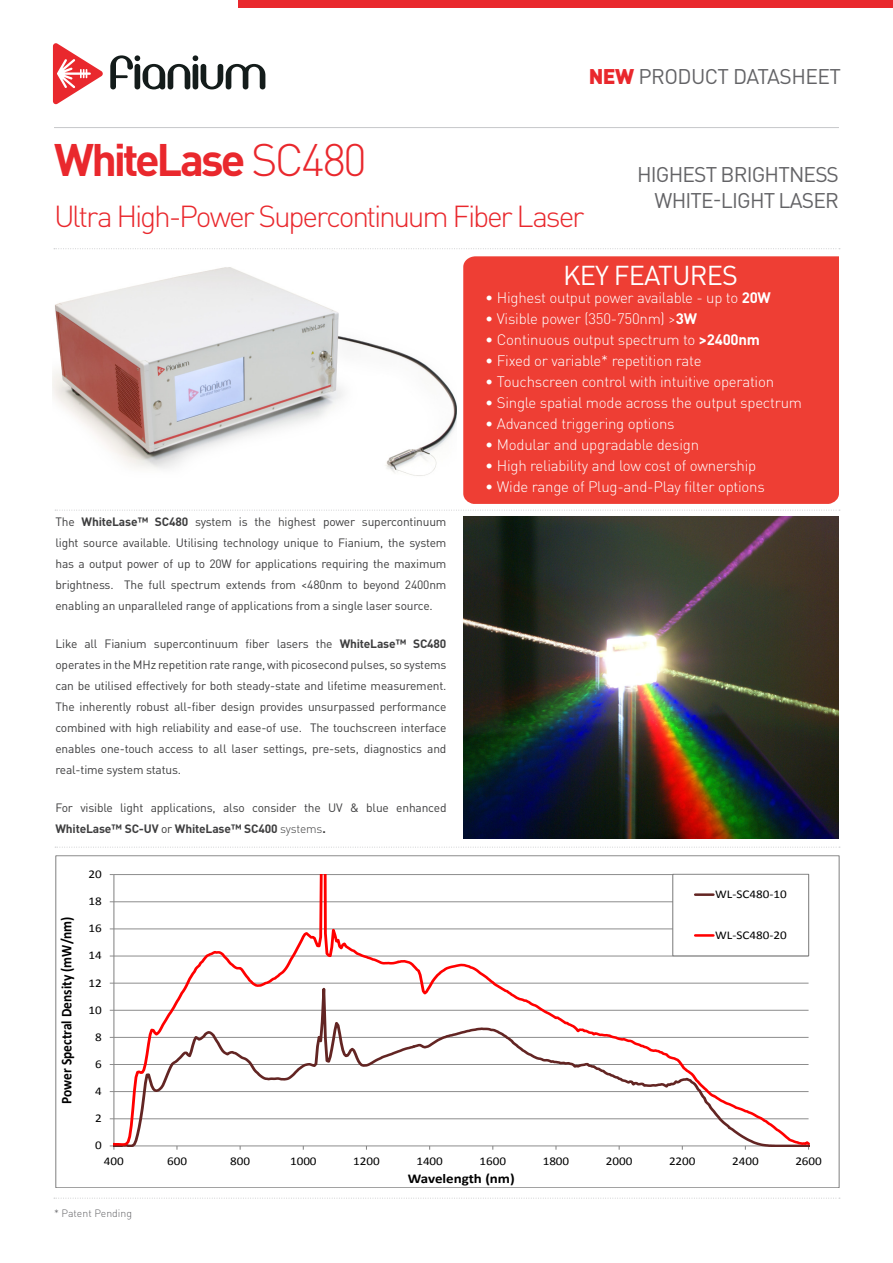
<style>
.page{position:relative;width:893px;height:1263px;background:#fff}
.page>*{position:absolute;margin:0;border:0;box-sizing:border-box;transform-origin:0 0}
.t1{font:700 45px "DIN Pro";letter-spacing:-.07em;color:#e9282d}
.t2{font:300 30px "DIN Pro";letter-spacing:-.075em;color:#e9282d}
.t3{font:27px "DIN Pro";letter-spacing:-.03em;color:#fff}
.t4{font:21px "DIN Pro";letter-spacing:-.04em;color:#636366}
.t5{font:300 15px "DIN Pro";letter-spacing:-.015em;color:#fff}
.t6{font:700 15px "Calibri";color:#000;scale:.9 1}
.t7{font:700 13.5px "Calibri";letter-spacing:-.005em;color:#000;scale:1.11 1}
.t8{font:12px/21px "DIN Pro";letter-spacing:-.015em;color:#3e3e3f;text-align:justify}
.t9{font:11.85px "Calibri";letter-spacing:-.005em;color:#000;scale:1.11 1}
.t10{font:300 10.5px "DIN Pro";color:#636366}
.s1{font-weight:900;color:#e9282d}
.s2{font-weight:300}
.s3{font-weight:700}
</style>
<div class="page">
<div style="left:463px;top:256px;width:376px;height:248px;background:#ee3e34"></div>
<img style="left:53px;top:248px;width:403px;height:228px">
<img style="left:463px;top:516px;width:376px;height:323px">
<hr style="left:114px;top:956px;width:694px;height:1px;background:#868686">
<hr style="left:114px;top:928px;width:694px;height:1px;background:#868686">
<hr style="left:114px;top:901px;width:694px;height:1px;background:#868686">
<hr style="left:114px;top:874px;width:694px;height:1px;background:#868686">
<svg style="left:110px;top:1145px;width:5px;height:5px"></svg>
<svg style="left:114px;top:874px;width:288px;height:272px"></svg>
<svg style="left:395px;top:959px;width:414px;height:191px"></svg>
<div style="left:673px;top:874px;width:136px;height:82px;background:#fff"></div>
<div style="left:672px;top:874px;width:137px;height:82px;border:1px solid #7f7f7f"></div>
<hr style="left:695px;top:893px;width:18px;height:3px;background:#632523">
<hr style="left:695px;top:934px;width:18px;height:3px;background:#f00">
<div style="left:238px;top:0;width:655px;height:8px;background:#e9282d"></div>
<svg style="left:53px;top:43px;width:50px;height:61px"></svg>
<svg style="left:110px;top:55px;width:155px;height:34px"></svg>
<hr style="left:54px;top:127px;width:785px;height:1px;background:#c7c8ca">
<svg style="left:54px;top:248px;width:786px;height:1px"></svg>
<svg style="left:54px;top:1198px;width:786px;height:1px"></svg>
<svg style="left:55px;top:510px;width:785px;height:1px"></svg>
<svg style="left:55px;top:847px;width:785px;height:1px"></svg>
<p class="t4" style="left:589px;top:62px;width:254px"><span class="s1">NEW</span> PRODUCT DATASHEET</p>
<p class="t1" style="left:54px;top:129px;width:314px">WhiteLase <span class="s2">SC480</span></p>
<p class="t2" style="left:54px;top:195px;width:532px">Ultra High-Power Supercontinuum Fiber Laser</p>
<p class="t4" style="left:637px;top:161px;width:203px">HIGHEST BRIGHTNESS</p>
<p class="t4" style="left:655px;top:186px;width:186px">WHITE-LIGHT LASER</p>
<p class="t3" style="left:563px;top:257px;width:176px">KEY FEATURES</p>
<p class="t8" style="left:55px;top:510px;width:393px">The <span class="s3">WhiteLase™ SC480</span> system is the highest power supercontinuum light source available. Utilising technology unique to Fianium, the system has a output power of up to 20W for applications requiring the maximum brightness. The full spectrum extends from &lt;480nm to beyond 2400nm enabling an unparalleled range of applications from a single laser source.</p>
<p class="t8" style="left:55px;top:632px;width:393px">Like all Fianium supercontinuum fiber lasers the <span class="s3">WhiteLase™ SC480 </span>operates in the MHz repetition rate range, with picosecond pulses, so systems can be utilised effectively for both steady-state and lifetime measurement.<br>The inherently robust all-fiber design provides unsurpassed performance combined with high reliability and ease-of use. The touchscreen interface enables one-touch access to all laser settings, pre-sets, diagnostics and real-time system status.</p>
<p class="t8" style="left:55px;top:796px;width:393px">For visible light applications, also consider the UV &amp; blue enhanced<br><span class="s3">WhiteLase™ SC-UV</span> or <span class="s3">WhiteLase™ SC400</span> <span class="s2">systems</span><span class="s3">.</span></p>
<p class="t9" style="left:88px;top:867px;width:13px">20</p>
<p class="t6" style="left:57px;top:1104px;width:210px;rotate:-90deg">Power Spectral Density (mW/nm)</p>
<p class="t9" style="left:88px;top:894px;width:13px">18</p>
<p class="t9" style="left:88px;top:921px;width:13px">16</p>
<p class="t9" style="left:88px;top:948px;width:13px">14</p>
<p class="t9" style="left:88px;top:975px;width:13px">12</p>
<p class="t9" style="left:88px;top:1002px;width:13px">10</p>
<p class="t9" style="left:95px;top:1029px;width:8px">8</p>
<p class="t9" style="left:95px;top:1056px;width:8px">6</p>
<p class="t9" style="left:95px;top:1083px;width:8px">4</p>
<p class="t9" style="left:95px;top:1111px;width:8px">2</p>
<p class="t9" style="left:95px;top:1138px;width:8px">0</p>
<p class="t5" style="left:485px;top:287px;width:287px">• Highest output power available - up to <span class="s3">20W</span></p>
<p class="t5" style="left:485px;top:308px;width:213px">• Visible power (350-750nm) &gt;<span class="s3">3W</span></p>
<p class="t5" style="left:485px;top:329px;width:276px">• Continuous output spectrum to <span class="s3">&gt;2400nm</span></p>
<p class="t5" style="left:485px;top:350px;width:218px">• Fixed or variable* repetition rate</p>
<p class="t5" style="left:485px;top:371px;width:290px">• Touchscreen control with intuitive operation</p>
<p class="t5" style="left:485px;top:392px;width:318px">• Single spatial mode across the output spectrum</p>
<p class="t5" style="left:485px;top:413px;width:191px">• Advanced triggering options</p>
<p class="t5" style="left:485px;top:434px;width:215px">• Modular and upgradable design</p>
<p class="t5" style="left:485px;top:455px;width:273px">• High reliability and low cost of ownership</p>
<p class="t5" style="left:485px;top:476px;width:281px">• Wide range of Plug-and-Play filter options</p>
<p class="t9" style="left:715px;top:887px;width:66px">WL-SC480-10</p>
<p class="t9" style="left:715px;top:927px;width:66px">WL-SC480-20</p>
<p class="t9" style="left:104px;top:1153px;width:19px">400</p>
<p class="t9" style="left:167px;top:1153px;width:19px">600</p>
<p class="t9" style="left:230px;top:1153px;width:19px">800</p>
<p class="t9" style="left:290px;top:1153px;width:25px">1000</p>
<p class="t9" style="left:353px;top:1153px;width:25px">1200</p>
<p class="t9" style="left:416px;top:1153px;width:25px">1400</p>
<p class="t9" style="left:480px;top:1153px;width:25px">1600</p>
<p class="t9" style="left:543px;top:1153px;width:25px">1800</p>
<p class="t9" style="left:606px;top:1153px;width:25px">2000</p>
<p class="t9" style="left:669px;top:1153px;width:25px">2200</p>
<p class="t9" style="left:732px;top:1153px;width:25px">2400</p>
<p class="t9" style="left:795px;top:1153px;width:25px">2600</p>
<p class="t10" style="left:54px;top:1206px;width:80px">* Patent Pending</p>
<p class="t7" style="left:408px;top:1170px;width:98px">Wavelength (nm)</p>
</div>
